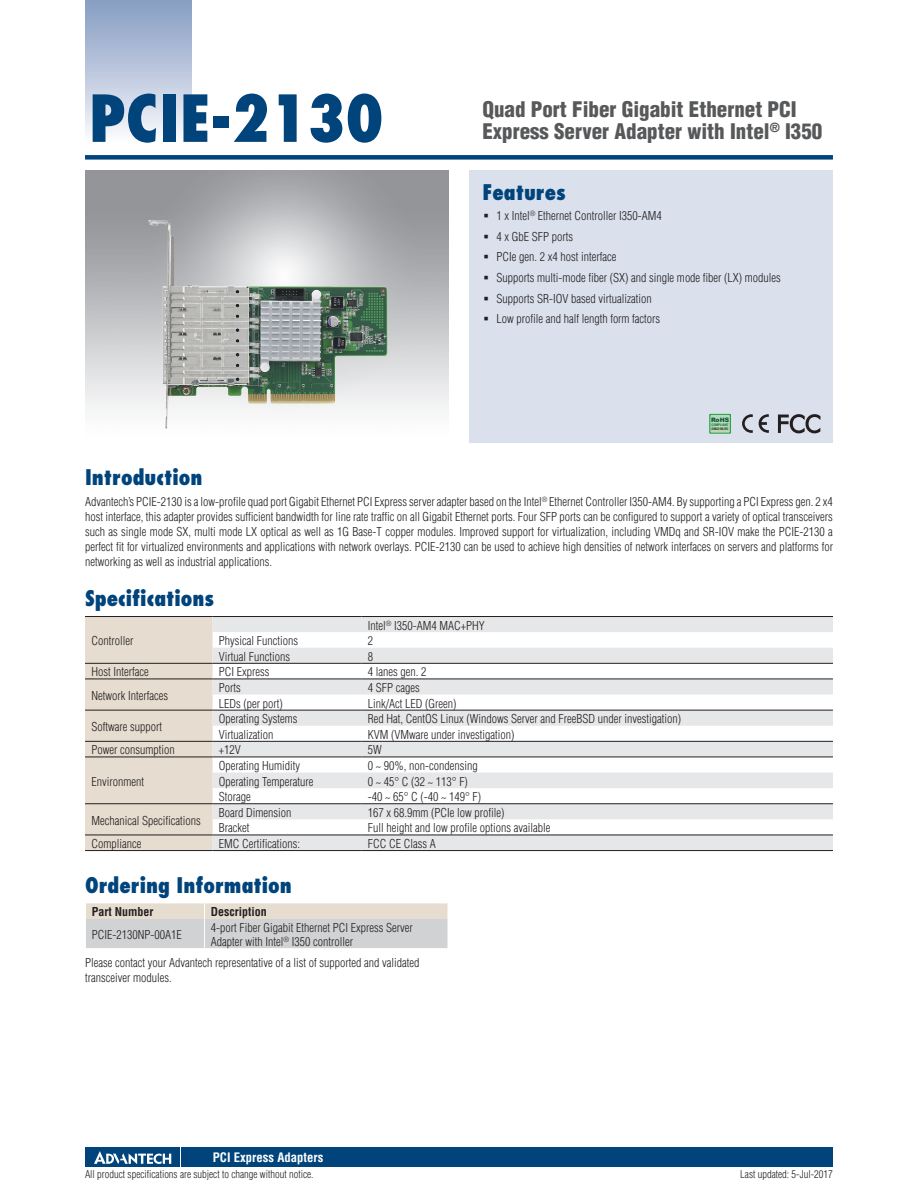
<style>
.page{position:relative;width:918px;height:1188px;background:#fff}
.page>*{position:absolute;margin:0;border:0;box-sizing:border-box;transform-origin:0 0}
.t1{font:800 condensed 63px "Futura";color:#00447b}
.t2{font:900 condensed 21px/22.5px "Helvetica";color:#57585a}
.t3{font:800 condensed 21px "Futura";color:#00447b}
.t4{font:700 condensed 12.75px "Helvetica";color:#fff}
.t5{font:300 condensed 12px/20.7px "Helvetica";color:#231f20}
.t6{font:700 condensed 12px "Helvetica";color:#231f20}
.t7{font:300 condensed 10.5px "Helvetica";color:#231f20}
.t8{font:900 6px "Arial";color:#0c5447}
.t9{font:700 condensed 3.3px "Helvetica";color:#231f20;scale:1.11 1}
.t10{font:700 condensed 3.3px "Helvetica";color:#0c6a39;scale:1.05 1}
</style>
<div class="page">
<div style="left:85px;top:155px;width:748px;height:5px;background:#00447b"></div>
<div style="left:85px;top:0;width:106px;height:143px;background:linear-gradient(to bottom,#849bc1,#f9fafc)"></div>
<div style="left:182px;top:1147px;width:651px;height:20px;background:#00447b"></div>
<div style="left:85px;top:1147px;width:95px;height:20px;background:#00447b"></div>
<svg style="left:94px;top:1151px;width:77px;height:13px"></svg>
<div style="left:470px;top:170px;width:363px;height:272px;background:#dae1ed"></div>
<svg style="left:709px;top:414px;width:22px;height:20px"></svg>
<div style="left:710px;top:415px;width:20px;height:18px;background:#b8dbb4"></div>
<svg style="left:742px;top:414px;width:11px;height:19px"></svg>
<svg style="left:759px;top:414px;width:10px;height:19px"></svg>
<svg style="left:777px;top:414px;width:44px;height:20px"></svg>
<div style="left:85px;top:617px;width:128px;height:233px;background:#e6dccf"></div>
<svg style="left:213px;top:617px;width:620px;height:233px;fill:#e6e7e9"></svg>
<hr style="left:85px;top:616px;width:128px;height:1px;background:#231f20">
<hr style="left:85px;top:663px;width:128px;height:1px;background:#231f20">
<hr style="left:213px;top:616px;width:148px;height:1px;background:#231f20">
<hr style="left:361px;top:616px;width:472px;height:1px;background:#231f20">
<hr style="left:213px;top:663px;width:148px;height:1px;background:#231f20">
<hr style="left:361px;top:663px;width:472px;height:1px;background:#231f20">
<hr style="left:85px;top:679px;width:128px;height:1px;background:#231f20">
<hr style="left:85px;top:710px;width:128px;height:1px;background:#231f20">
<hr style="left:213px;top:679px;width:148px;height:1px;background:#231f20">
<hr style="left:361px;top:679px;width:472px;height:1px;background:#231f20">
<hr style="left:213px;top:710px;width:148px;height:1px;background:#231f20">
<hr style="left:361px;top:710px;width:472px;height:1px;background:#231f20">
<hr style="left:85px;top:741px;width:128px;height:1px;background:#231f20">
<hr style="left:213px;top:741px;width:148px;height:1px;background:#231f20">
<hr style="left:361px;top:741px;width:472px;height:1px;background:#231f20">
<hr style="left:85px;top:757px;width:128px;height:1px;background:#231f20">
<hr style="left:213px;top:757px;width:148px;height:1px;background:#231f20">
<hr style="left:361px;top:757px;width:472px;height:1px;background:#231f20">
<hr style="left:85px;top:803px;width:128px;height:1px;background:#231f20">
<hr style="left:213px;top:803px;width:148px;height:1px;background:#231f20">
<hr style="left:361px;top:803px;width:472px;height:1px;background:#231f20">
<hr style="left:85px;top:835px;width:128px;height:1px;background:#231f20">
<hr style="left:213px;top:835px;width:148px;height:1px;background:#231f20">
<hr style="left:361px;top:835px;width:472px;height:1px;background:#231f20">
<hr style="left:85px;top:850px;width:128px;height:1px;background:#231f20">
<hr style="left:213px;top:850px;width:148px;height:1px;background:#231f20">
<hr style="left:361px;top:850px;width:472px;height:1px;background:#231f20">
<img style="left:114px;top:190px;width:312px;height:239px">
<svg style="left:86px;top:903px;width:362px;height:45px;background:#d8d6d2"></svg>
<h1 class="t1" style="left:89px;top:78px;width:296px">PCIE-2130</h1>
<h2 class="t2" style="left:482px;top:98px;width:342px">Quad Port Fiber Gigabit Ethernet PCI<br>Express Server Adapter with Intel<sup>®</sup> I350</h2>
<h2 class="t3" style="left:482px;top:178px;width:85px">Features</h2>
<p class="t5" style="left:496px;top:205px;width:286px">1 x Intel<sup>®</sup> Ethernet Controller I350-AM4<br>4 x GbE SFP ports<br>PCIe gen. 2 x4 host interface<br>Supports multi-mode fiber (SX) and single mode fiber (LX) modules Supports SR-IOV based virtualization<br>Low profile and half length form factors</p>
<p class="t8" style="left:711px;top:415px;width:19px">RoHS</p>
<p class="t10" style="left:712px;top:423px;width:18px">COMPLIANT</p>
<p class="t9" style="left:712px;top:427px;width:17px">2002/95/EC</p>
<h2 class="t3" style="left:85px;top:463px;width:119px">Introduction</h2>
<p class="t5" style="left:85px;top:494px;width:750px;line-height:15px;text-align:justify">Advantech’s PCIE-2130 is a low-profile quad port Gigabit Ethernet PCI Express server adapter based on the Intel<sup>®</sup> Ethernet Controller I350-AM4. By supporting a PCI Express gen. 2 x4 host interface, this adapter provides sufficient bandwidth for line rate traffic on all Gigabit Ethernet ports. Four SFP ports can be configured to support a variety of optical transceivers such as single mode SX, multi mode LX optical as well as 1G Base-T copper modules. Improved support for virtualization, including VMDq and SR-IOV make the PCIE-2130 a perfect fit for virtualized environments and applications with network overlays. PCIE-2130 can be used to achieve high densities of network interfaces on servers and platforms for networking as well as industrial applications.</p>
<h2 class="t3" style="left:85px;top:584px;width:131px">Specifications</h2>
<p class="t5" style="left:91px;top:630px;width:43px">Controller</p>
<p class="t5" style="left:368px;top:615px;width:118px">Intel<sup>®</sup> I350-AM4 MAC+PHY</p>
<p class="t5" style="left:219px;top:630px;width:81px">Physical Functions</p>
<p class="t5" style="left:368px;top:630px;width:7px">2</p>
<p class="t5" style="left:219px;top:646px;width:73px">Virtual Functions</p>
<p class="t5" style="left:368px;top:646px;width:7px">8</p>
<p class="t5" style="left:91px;top:662px;width:59px">Host Interface</p>
<p class="t5" style="left:219px;top:662px;width:52px">PCI Express</p>
<p class="t5" style="left:368px;top:662px;width:60px">4 lanes gen. 2</p>
<p class="t5" style="left:91px;top:685px;width:78px">Network Interfaces</p>
<p class="t5" style="left:219px;top:677px;width:23px">Ports</p>
<p class="t5" style="left:368px;top:677px;width:53px">4 SFP cages</p>
<p class="t5" style="left:219px;top:693px;width:65px">LEDs (per port)</p>
<p class="t5" style="left:368px;top:693px;width:90px">Link/Act LED (Green)</p>
<p class="t5" style="left:91px;top:716px;width:72px">Software support</p>
<p class="t5" style="left:219px;top:708px;width:80px">Operating Systems</p>
<p class="t5" style="left:368px;top:708px;width:315px">Red Hat, CentOS Linux (Windows Server and FreeBSD under investigation)</p>
<p class="t5" style="left:219px;top:724px;width:56px">Virtualization</p>
<p class="t5" style="left:368px;top:724px;width:148px">KVM (VMware under investigation)</p>
<p class="t5" style="left:91px;top:740px;width:85px">Power consumption</p>
<p class="t5" style="left:219px;top:740px;width:23px">+12V</p>
<p class="t5" style="left:368px;top:740px;width:15px">5W</p>
<p class="t5" style="left:91px;top:771px;width:54px">Environment</p>
<p class="t5" style="left:219px;top:755px;width:83px">Operating Humidity</p>
<p class="t5" style="left:368px;top:755px;width:111px">0 ~ 90%, non-condensing</p>
<p class="t5" style="left:219px;top:771px;width:96px">Operating Temperature</p>
<p class="t5" style="left:368px;top:771px;width:102px">0 ~ 45° C (32 ~ 113° F)</p>
<p class="t5" style="left:219px;top:786px;width:33px">Storage</p>
<p class="t5" style="left:368px;top:786px;width:115px">-40 ~ 65° C (-40 ~ 149° F)</p>
<p class="t5" style="left:91px;top:810px;width:111px">Mechanical Specifications</p>
<p class="t5" style="left:219px;top:802px;width:74px">Board Dimension</p>
<p class="t5" style="left:368px;top:802px;width:138px">167 x 68.9mm (PCIe low profile)</p>
<p class="t5" style="left:219px;top:818px;width:32px">Bracket</p>
<p class="t5" style="left:368px;top:818px;width:184px">Full height and low profile options available</p>
<p class="t5" style="left:91px;top:833px;width:51px">Compliance</p>
<p class="t5" style="left:219px;top:833px;width:83px">EMC Certifications:</p>
<p class="t5" style="left:368px;top:833px;width:70px">FCC CE Class A</p>
<h2 class="t3" style="left:85px;top:871px;width:208px">Ordering Information</h2>
<p class="t6" style="left:92px;top:905px;width:63px">Part Number</p>
<p class="t6" style="left:211px;top:905px;width:57px">Description</p>
<p class="t5" style="left:92px;top:924px;width:91px">PCIE-2130NP-00A1E</p>
<p class="t5" style="left:211px;top:921px;width:204px;line-height:13.5px">4-port Fiber Gigabit Ethernet PCI Express Server<br>Adapter with Intel<sup>®</sup> I350 controller</p>
<p class="t5" style="left:85px;top:955px;width:336px;line-height:15px">Please contact your Advantech representative of a list of supported and validated transceiver modules.</p>
<p class="t4" style="left:213px;top:1150px;width:112px">PCI Express Adapters</p>
<p class="t7" style="left:85px;top:1168px;width:230px">All product specifications are subject to change without notice.</p>
<p class="t7" style="left:740px;top:1168px;width:94px">Last updated: 5-Jul-2017</p>
</div>
